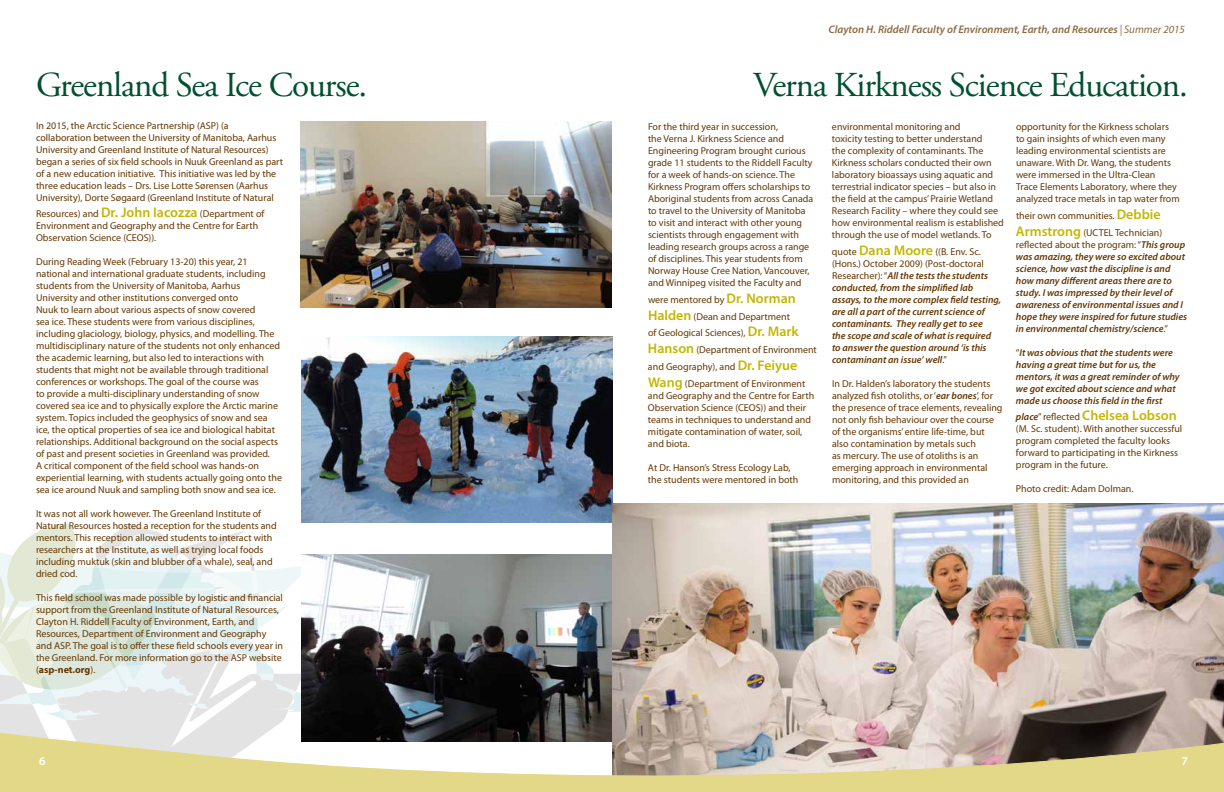
<style>
.page{position:relative;width:1224px;height:792px;background:#fff}
.page>*{position:absolute;margin:0;border:0;box-sizing:border-box;transform-origin:0 0}
.t1{font:35px "Adobe Garamond Pro";letter-spacing:-.03em;color:#00502f}
.t2{font:600 14px "Myriad Pro";color:#c3b600}
.t3{font:600 12px "Myriad Pro";color:#fff}
.t4{font:italic 600 11px "Myriad Pro";color:#8c6940}
.t5{font:10px/12px "Myriad Pro";color:#663700}
.t6{font:italic 600 10px/12px "Myriad Pro";color:#663700}
.s1{font-weight:400}
.s2{font-weight:600;font-size:14px;color:#c3b600}
.s3{font-weight:700}
.s4{font-weight:400;font-style:normal}
.s5{font-style:italic;font-size:10px;color:#663700}
.s6{font-weight:400;font-size:10px;color:#663700}
.s7{font-style:normal;font-size:14px;color:#c3b600}
.s8{font-weight:600;font-style:italic}
</style>
<div class="page">
<svg style="left:0;top:524px;width:313px;height:207px"></svg>
<img style="left:301px;top:121px;width:311px;height:187px">
<img style="left:301px;top:555px;width:311px;height:176px">
<img style="left:301px;top:336px;width:312px;height:187px">
<img style="left:612px;top:503px;width:612px;height:228px">
<svg style="left:0;top:731px;width:1224px;height:61px;background:#ccc49b"></svg>
<p class="t4" style="left:828px;top:23px;width:358px">Clayton H. Riddell Faculty of Environment, Earth, and Resources <span class="s1">| Summer 2015</span></p>
<h1 class="t1" style="left:36px;top:64px;width:333px">Greenland Sea Ice Course.</h1>
<h1 class="t1" style="left:753px;top:64px;width:436px">Verna Kirkness Science Education.</h1>
<p class="t5" style="left:36px;top:119px;width:249px">In 2015, the Arctic Science Partnership (ASP) (a collaboration between the University of Manitoba, Aarhus University and Greenland Institute of Natural Resources) began a series of six field schools in Nuuk Greenland as part of a new education initiative. This initiative was led by the three education leads – Drs. Lise Lotte Sørensen (Aarhus University), Dorte Søgaard (Greenland Institute of Natural</p>
<p class="t5" style="left:36px;top:208px;width:230px">Resources) and <span class="s2">Dr. John Iacozza</span> (Department of<br>Environment and Geography and the Centre for Earth<br>Observation Science (CEOS)).</p>
<p class="t5" style="left:36px;top:256px;width:248px">During Reading Week (February 13-20) this year, 21 national and international graduate students, including students from the University of Manitoba, Aarhus University and other institutions converged onto<br>Nuuk to learn about various aspects of snow covered<br>sea ice. These students were from various disciplines, including glaciology, biology, physics, and modelling. The multidisciplinary nature of the students not only enhanced the academic learning, but also led to interactions with students that might not be available through traditional conferences or workshops. The goal of the course was<br>to provide a multi-disciplinary understanding of snow covered sea ice and to physically explore the Arctic marine system. Topics included the geophysics of snow and sea ice, the optical properties of sea ice and biological habitat relationships. Additional background on the social aspects of past and present societies in Greenland was provided.<br>A critical component of the field school was hands-on experiential learning, with students actually going onto the sea ice around Nuuk and sampling both snow and sea ice.</p>
<p class="t5" style="left:36px;top:508px;width:242px">It was not all work however. The Greenland Institute of Natural Resources hosted a reception for the students and mentors. This reception allowed students to interact with researchers at the Institute, as well as trying local foods including muktuk (skin and blubber of a whale), seal, and dried cod.</p>
<p class="t5" style="left:36px;top:592px;width:249px">This field school was made possible by logistic and financial support from the Greenland Institute of Natural Resources, Clayton H. Riddell Faculty of Environment, Earth, and Resources, Department of Environment and Geography and ASP. The goal is to offer these field schools every year in the Greenland. For more information go to the ASP website (<span class="s3">asp-net.org</span>).</p>
<p class="t5" style="left:1016px;top:121px;width:165px">opportunity for the Kirkness scholars to gain insights of which even many leading environmental scientists are unaware. With Dr. Wang, the students were immersed in the Ultra-Clean Trace Elements Laboratory, where they analyzed trace metals in tap water from</p>
<p class="t5" style="left:1016px;top:207px;width:148px;line-height:16.8px">their own communities. <span class="s2">Debbie<br>Armstrong</span> (UCTEL Technician)</p>
<p class="t6" style="left:1016px;top:238px;width:173px"><span class="s4">reflected about the program: “</span>This group was amazing, they were so excited about science, how vast the discipline is and how many different areas there are to study. I was impressed by their level of awareness of environmental issues and I hope they were inspired for future studies in environmental chemistry/science<span class="s4">.”</span></p>
<p class="t6" style="left:1016px;top:346px;width:165px"><span class="s4">“</span>It was obvious that the students were having a great time but for us, the mentors, it was a great reminder of why we got excited about science and what made us choose this field in the first</p>
<h2 class="t2" style="left:1016px;top:407px;width:162px"><span class="s5">place</span><span class="s6">” reflected</span> Chelsea Lobson</h2>
<p class="t5" style="left:1016px;top:423px;width:168px">(M. Sc. student). With another successful program completed the faculty looks forward to participating in the Kirkness program in the future.</p>
<p class="t5" style="left:1016px;top:483px;width:119px">Photo credit: Adam Dolman.</p>
<p class="t5" style="left:648px;top:121px;width:167px">For the third year in succession,<br>the Verna J. Kirkness Science and Engineering Program brought curious grade 11 students to the Riddell Faculty for a week of hands-on science. The Kirkness Program offers scholarships to Aboriginal students from across Canada to travel to the University of Manitoba to visit and interact with other young scientists through engagement with leading research groups across a range of disciplines. This year students from Norway House Cree Nation, Vancouver, and Winnipeg visited the Faculty and</p>
<p class="t5" style="left:648px;top:291px;width:170px;line-height:16.8px">were mentored by <span class="s2">Dr. Norman<br>Halden</span> (Dean and Department<br>of Geological Sciences), <span class="s2">Dr. Mark<br>Hanson</span> (Department of Environment and Geography), and <span class="s2">Dr. Feiyue<br>Wang</span> (Department of Environment</p>
<p class="t5" style="left:648px;top:389px;width:168px">and Geography and the Centre for Earth Observation Science (CEOS)) and their teams in techniques to understand and mitigate contamination of water, soil, and biota.</p>
<p class="t5" style="left:648px;top:461px;width:152px">At Dr. Hanson’s Stress Ecology Lab, the students were mentored in both</p>
<p class="t5" style="left:832px;top:121px;width:173px">environmental monitoring and<br>toxicity testing to better understand<br>the complexity of contaminants. The Kirkness scholars conducted their own laboratory bioassays using aquatic and terrestrial indicator species – but also in the field at the campus’ Prairie Wetland Research Facility – where they could see how environmental realism is established through the use of model wetlands. To</p>
<p class="t6" style="left:832px;top:245px;width:171px"><span class="s4">quote</span> <span class="s7">Dana Moore</span> <span class="s4">((B. Env. Sc. (Hons.) October 2009) (Post-doctoral Researcher): “</span>All the tests the students conducted, from the simplified lab assays, to the more complex field testing, are all a part of the current science of contaminants. They really get to see<br>the scope and scale of what is required to answer the question around ‘is this contaminant an issue’ well<span class="s4">.”</span></p>
<p class="t5" style="left:832px;top:377px;width:172px">In Dr. Halden’s laboratory the students analyzed fish otoliths, or ‘<span class="s8">ear bones</span>’, for the presence of trace elements, revealing not only fish behaviour over the course of the organisms’ entire life-time, but also contamination by metals such<br>as mercury. The use of otoliths is an emerging approach in environmental monitoring, and this provided an</p>
<p class="t3" style="left:39px;top:753px;width:8px">6</p>
<p class="t3" style="left:1182px;top:753px;width:8px">7</p>
</div>
